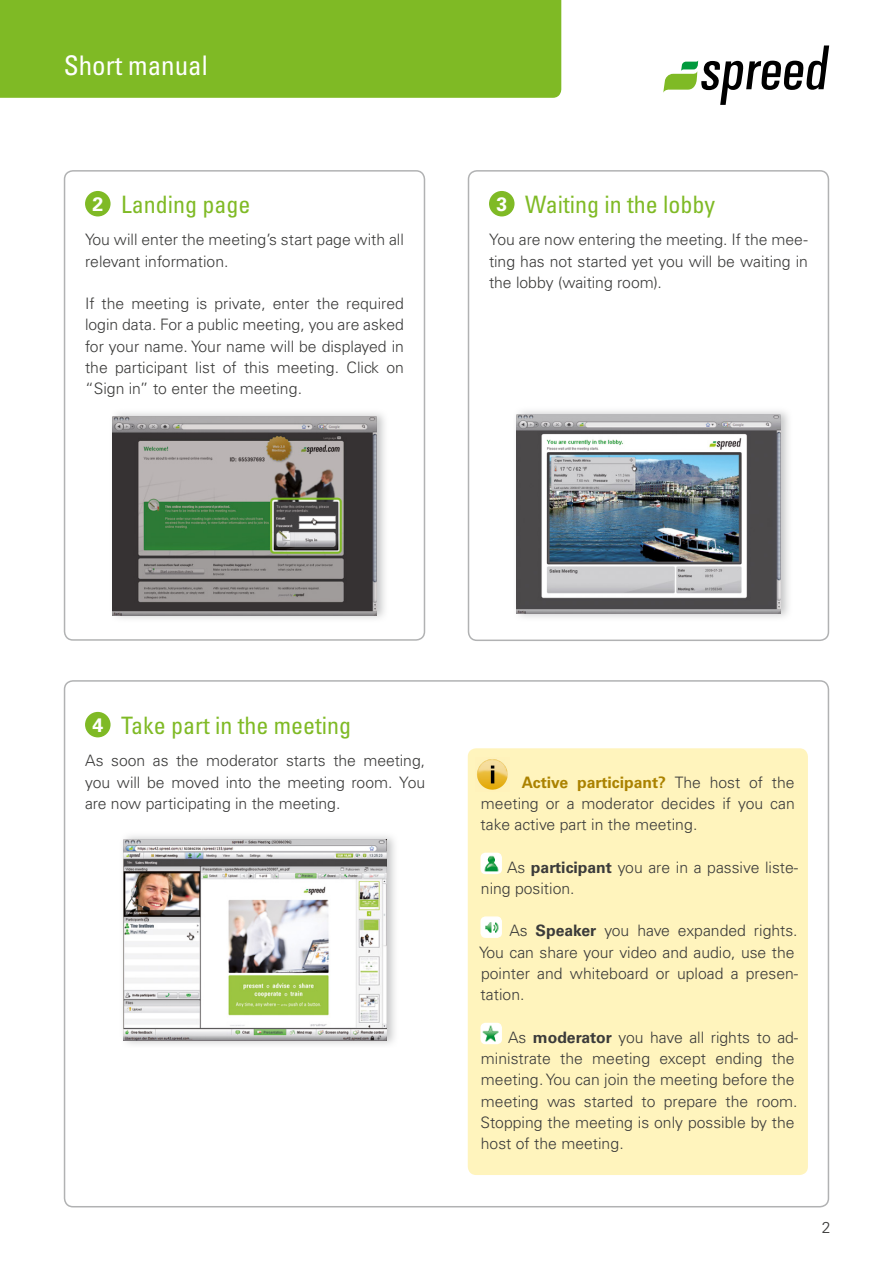
<style>
.page{position:relative;width:893px;height:1263px;background:#fff}
.page>*{position:absolute;margin:0;border:0;box-sizing:border-box;transform-origin:0 0}
.t1{font:condensed 27px "Univers LT Std";color:#fff}
.headline2{font:condensed 24px "Univers LT Std";color:#7fba25}
.t2{font:700 19.5px "Univers LT Std";color:#fff}
.hintText{font:300 15.75px/21.3px "Univers LT Std";color:#3b3b3a}
.fliesstext_en{font:300 15.75px/21.3px "Univers LT Std";color:#3b3b3a;text-align:justify}
.fliesstext_de{font:300 15.75px/21.3px "Univers LT Std";letter-spacing:-.005em;color:#3b3b3a;text-align:justify}
.s1{font-weight:700;color:#ab8200}
.s2{font-weight:700}
</style>
<div class="page">
<svg style="left:663px;top:45px;width:166px;height:60px"></svg>
<div style="left:0;top:0;width:561px;height:98px;background:#7fba25"></div>
<div style="left:64px;top:170px;width:361px;height:471px;border:2px solid #b1b2b3;border-radius:9px"></div>
<div style="left:468px;top:170px;width:361px;height:471px;border:2px solid #b1b2b3;border-radius:9px"></div>
<div style="left:489px;top:191px;width:25px;height:25px;background:#7fba25;border-radius:50%"></div>
<div style="left:513px;top:407px;width:279px;height:215px;background:#b1b2b3;opacity:.75"></div>
<img style="left:517px;top:415px;width:263px;height:198px">
<div style="left:85px;top:712px;width:26px;height:25px;background:#7fba25;border-radius:50%"></div>
<div style="left:119px;top:832px;width:280px;height:216px;background:#b1b2b3;opacity:.75"></div>
<img style="left:123px;top:840px;width:264px;height:200px">
<div style="left:468px;top:748px;width:340px;height:427px;background:#fff4bd;border-radius:9px"></div>
<img style="left:477px;top:759px;width:31px;height:31px">
<img style="left:483px;top:856px;width:16px;height:15px">
<div style="left:480px;top:853px;width:22px;height:21px;border:2px solid #fff;border-radius:4px"></div>
<img style="left:483px;top:919px;width:16px;height:16px">
<div style="left:480px;top:916px;width:22px;height:22px;border:2px solid #fff;border-radius:4px"></div>
<img style="left:483px;top:1026px;width:16px;height:15px">
<div style="left:480px;top:1023px;width:22px;height:21px;border:2px solid #fff;border-radius:4px"></div>
<div style="left:85px;top:191px;width:26px;height:25px;background:#7fba25;border-radius:50%"></div>
<div style="left:109px;top:408px;width:279px;height:215px;background:#b1b2b3;opacity:.75"></div>
<img style="left:113px;top:416px;width:263px;height:199px">
<h1 class="t1" style="left:64px;top:48px;width:145px">Short manual</h1>
<p class="t2" style="left:92px;top:192px;width:12px">2</p>
<p class="headline2" style="left:121px;top:190px;width:131px">Landing page</p>
<p class="fliesstext_en" style="left:85px;top:229px;width:320px">You will enter the meeting’s start page with all relevant information.</p>
<p class="fliesstext_en" style="left:85px;top:293px;width:320px">If the meeting is private, enter the required login data. For a public meeting, you are asked for your name. Your name will be displayed in the participant list of this meeting. Click on “Sign in” to enter the meeting.</p>
<p class="t2" style="left:496px;top:192px;width:12px">3</p>
<p class="headline2" style="left:525px;top:190px;width:191px">Waiting in the lobby</p>
<p class="fliesstext_en" style="left:489px;top:229px;width:320px">You are now entering the meeting. If the mee&shy;ting has not started yet you will be waiting in the lobby (waiting room).</p>
<p class="t2" style="left:92px;top:713px;width:12px">4</p>
<p class="headline2" style="left:121px;top:711px;width:232px">Take part in the meeting</p>
<p class="fliesstext_de" style="left:85px;top:750px;width:342px">As soon as the moderator starts the meeting, you will be moved into the meeting room. You are now participating in the meeting.</p>
<p class="hintText" style="left:480px;top:771px;width:316px;text-align:justify;text-indent:41px"><span class="s1">Active participant?</span> The host of the meeting or a moderator decides if you can take active part in the meeting.</p>
<p class="hintText" style="left:481px;top:856px;width:319px;text-indent:26px">As <span class="s2">participant</span> you are in a passive liste&shy;ning position.</p>
<p class="hintText" style="left:479px;top:920px;width:321px;text-indent:31px">As <span class="s2">Speaker</span> you have expanded rights.<br>You can share your video and audio, use the pointer and whiteboard or upload a presen&shy;tation.</p>
<p class="hintText" style="left:480px;top:1026px;width:319px;text-indent:28px">As <span class="s2">moderator</span> you have all rights to ad&shy;ministrate the meeting except ending the meeting. You can join the meeting before the meeting was started to prepare the room.<br>Stopping the meeting is only possible by the host of the meeting.</p>
<p class="hintText" style="left:822px;top:1217px;width:10px">2</p>
</div>
